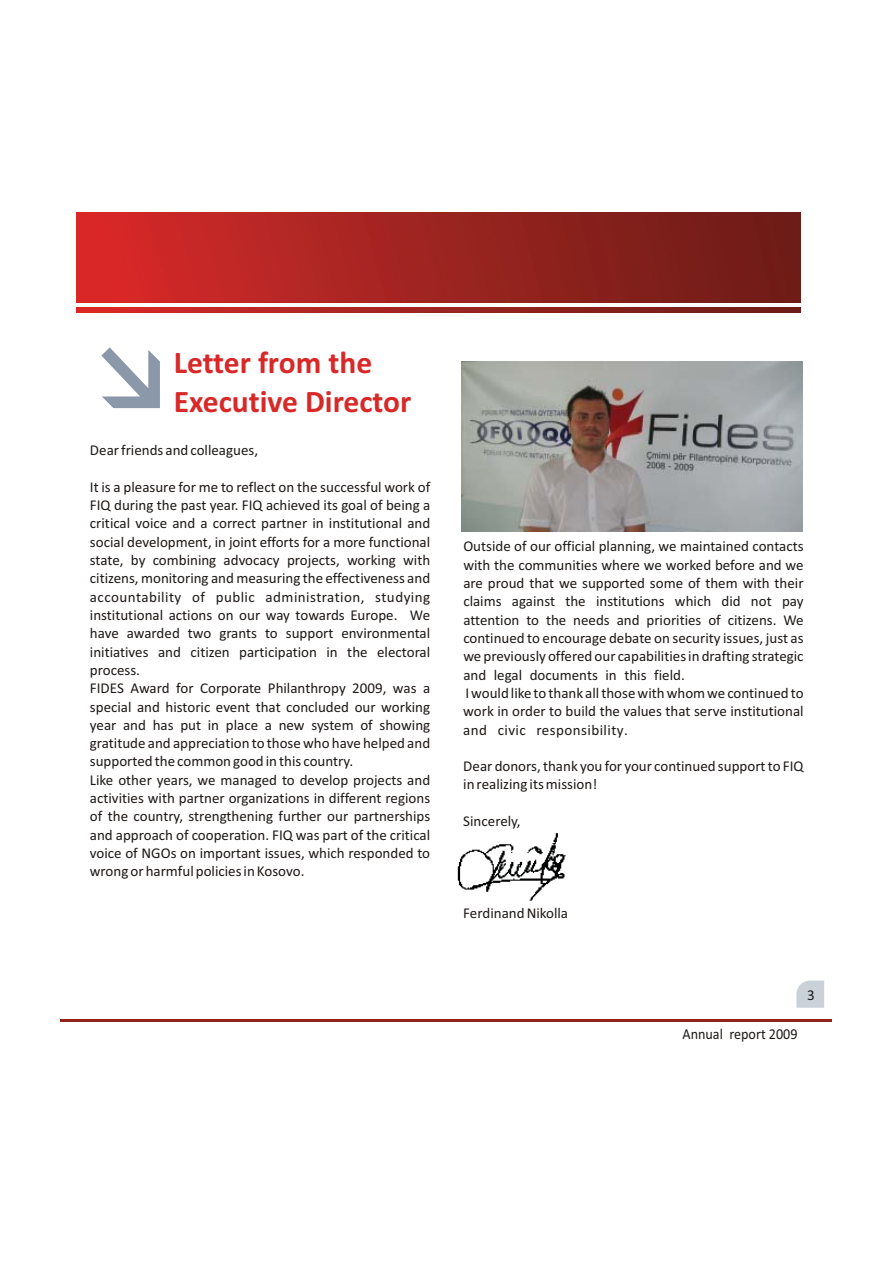
<style>
.page{position:relative;width:893px;height:1263px;background:#fff}
.page>*{position:absolute;margin:0;border:0;box-sizing:border-box;transform-origin:0 0}
.t1{font:700 31.5px/38.4px "Calibri";color:#d82827}
.t2{font:15.15px "Calibri";color:#1e1917;scale:.93 1}
.t3{font:15.15px "Calibri";color:#1e1917}
.t4{font:15px/18.3px "Calibri";color:#1e1917}
</style>
<div class="page">
<svg style="left:101px;top:347px;width:59px;height:61px"></svg>
<img style="left:457px;top:833px;width:109px;height:68px">
<hr style="left:60px;top:1019px;width:772px;height:3px;background:#94231e">
<svg style="left:796px;top:981px;width:28px;height:27px"></svg>
<img style="left:462px;top:361px;width:340px;height:171px">
<img style="left:76px;top:213px;width:724px;height:90px">
<img style="left:76px;top:307px;width:724px;height:5px">
<h1 class="t1" style="left:174px;top:346px;width:239px">Letter from the<br>Executive Director</h1>
<p class="t4" style="left:90px;top:442px;width:170px">Dear friends and colleagues,</p>
<p class="t4" style="left:90px;top:479px;width:342px">It is a pleasure for me to reflect on the successful work of FIQ during the past year. FIQ achieved its goal of being a critical voice and a correct partner in institutional and social development, in joint efforts for a more functional state, by combining advocacy projects, working with citizens, monitoring and measuring the effectiveness and accountability of public administration, studying institutional actions on our way towards Europe. We have awarded two grants to support environmental initiatives and citizen participation in the electoral process.<br>FIDES Award for Corporate Philanthropy 2009, was a special and historic event that concluded our working year and has put in place a new system of showing gratitude and appreciation to those who have helped and supported the common good in this country.<br>Like other years, we managed to develop projects and activities with partner organizations in different regions of the country, strengthening further our partnerships and approach of cooperation. FIQ was part of the critical voice of NGOs on important issues, which responded to wrong or harmful policies in Kosovo.</p>
<p class="t4" style="left:463px;top:539px;width:342px">Outside of our official planning, we maintained contacts with the communities where we worked before and we are proud that we supported some of them with their claims against the institutions which did not pay attention to the needs and priorities of citizens. We continued to encourage debate on security issues, just as we previously offered our capabilities in drafting strategic and legal documents in this field.<br>I would like to thank all those with whom we continued to work in order to build the values that serve institutional and civic responsibility.</p>
<p class="t4" style="left:463px;top:758px;width:342px">Dear donors, thank you for your continued support to FIQ in realizing its mission!</p>
<p class="t4" style="left:463px;top:813px;width:59px">Sincerely,</p>
<p class="t4" style="left:463px;top:905px;width:106px">Ferdinand Nikolla</p>
<p class="t3" style="left:807px;top:990px;width:9px">3</p>
<p class="t2" style="left:682px;top:1028px;width:125px">Annual report 2009</p>
</div>
